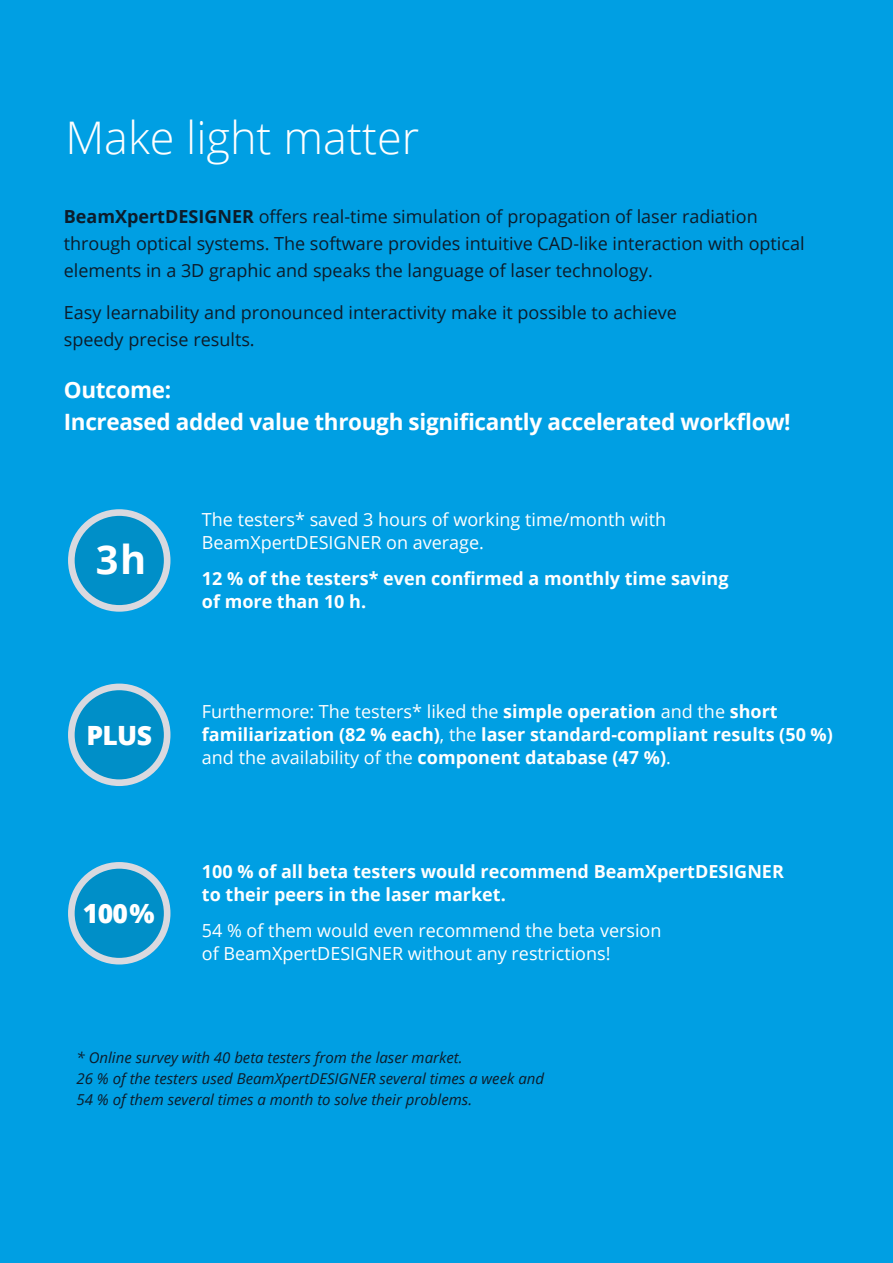
<style>
.page{position:relative;width:893px;height:1263px;background:#009fe3}
.page>*{position:absolute;margin:0;border:0;box-sizing:border-box;transform-origin:0 0}
.t1{font:300 45px "Open Sans";color:#fff}
.t2{font:700 39.75px "Open Sans";color:#fff}
.t3{font:800 26.55px "Open Sans";letter-spacing:-.025em;color:#fff}
.t4{font:700 22.5px/31.5px "Open Sans";letter-spacing:-.015em;color:#fff}
.t5{font:700 18px/23px "Open Sans";color:#fff}
.t6{font:18px/27px "Open Sans";color:#0c1c2b}
.t7{font:18px/23px "Open Sans";color:#fff}
.t8{font:italic 15px/21px "Open Sans";color:#0c1c2b}
.s1{font-weight:700}
.s2{font-weight:400}
</style>
<div class="page">
<div style="left:71px;top:512px;width:96px;height:96px;background:#008fc8;border-radius:50%"></div>
<div style="left:68px;top:509px;width:102px;height:103px;border:7px solid #d9d9df;border-radius:50%"></div>
<div style="left:71px;top:687px;width:96px;height:96px;background:#008fc8;border-radius:50%"></div>
<div style="left:68px;top:684px;width:102px;height:102px;border:7px solid #d9d9df;border-radius:50%"></div>
<div style="left:71px;top:865px;width:96px;height:96px;background:#008fc8;border-radius:50%"></div>
<div style="left:68px;top:862px;width:102px;height:102px;border:7px solid #d9d9df;border-radius:50%"></div>
<h1 class="t1" style="left:65px;top:106px;width:356px">Make light matter</h1>
<p class="t6" style="left:64px;top:202px;width:742px"><span class="s1">BeamXpertDESIGNER</span> offers real-time simulation of propagation of laser radiation through optical systems. The software provides intuitive CAD-like interaction with optical elements in a 3D graphic and speaks the language of laser technology.</p>
<p class="t6" style="left:64px;top:298px;width:615px">Easy learnability and pronounced interactivity make it possible to achieve speedy precise results.</p>
<p class="t4" style="left:64px;top:374px;width:728px">Outcome:<br>Increased added value through significantly accelerated workflow!</p>
<h2 class="t2" style="left:96px;top:531px;width:52px">3h</h2>
<h3 class="t3" style="left:86px;top:715px;width:67px">PLUS</h3>
<h3 class="t3" style="left:83px;top:893px;width:73px">100%</h3>
<p class="t7" style="left:202px;top:507px;width:466px">The testers* saved 3 hours of working time/month with<br>BeamXpertDESIGNER on average.</p>
<p class="t5" style="left:202px;top:566px;width:528px">12 % of the testers* even confirmed a monthly time saving of more than 10 h.</p>
<p class="t5" style="left:202px;top:700px;width:633px"><span class="s2">Furthermore: The testers* liked the</span> simple operation <span class="s2">and the</span> short familiarization (82 % each)<span class="s2">, the</span> laser standard-compliant results (50 %) <span class="s2">and the availability of the</span> component database (47 %)<span class="s2">.</span></p>
<p class="t5" style="left:202px;top:860px;width:584px">100 % of all beta testers would recommend BeamXpertDESIGNER to their peers in the laser market.</p>
<p class="t7" style="left:202px;top:919px;width:461px">54 % of them would even recommend the beta version of BeamXpertDESIGNER without any restrictions!</p>
<p class="t8" style="left:77px;top:1047px;width:469px">* Online survey with 40 beta testers from the laser market.<br>26 % of the testers used BeamXpertDESIGNER several times a week and<br>54 % of them several times a month to solve their problems.</p>
</div>
